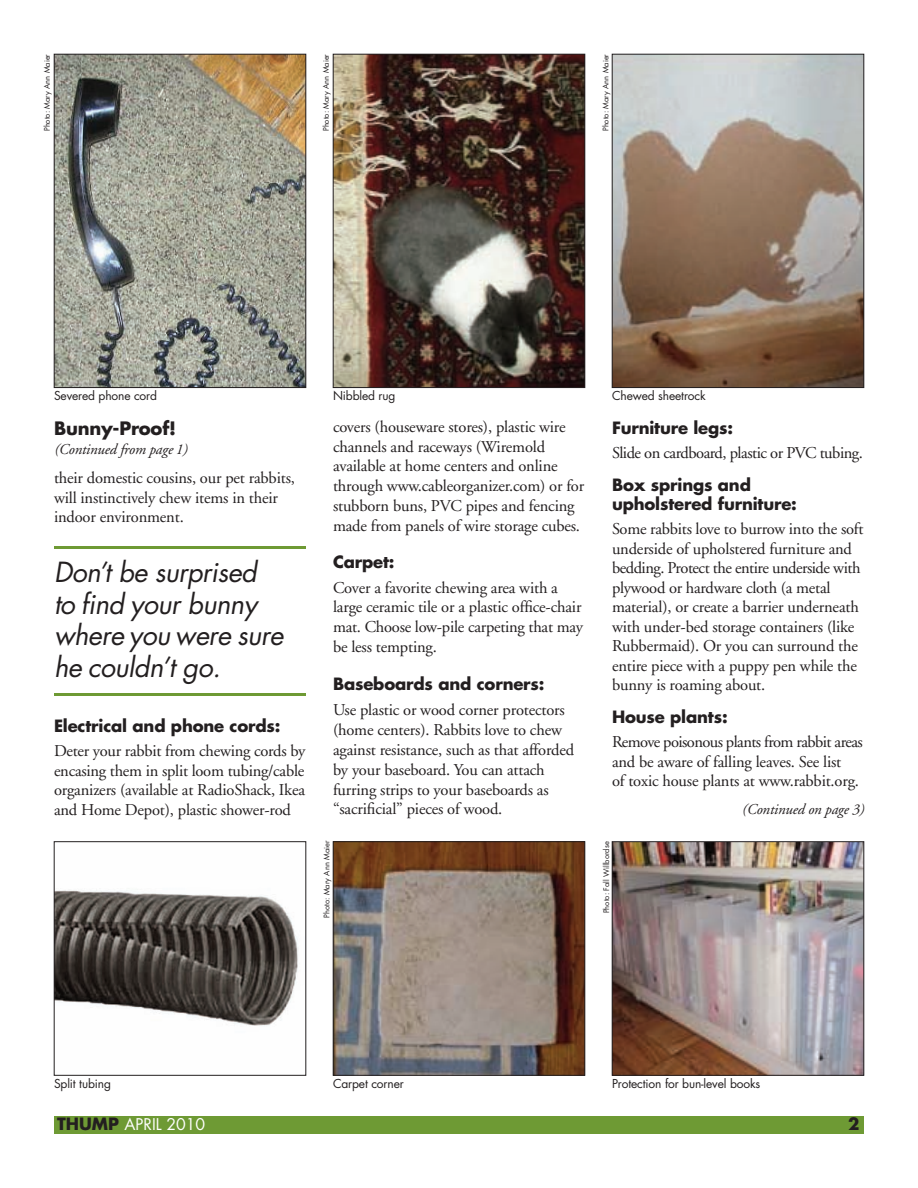
<style>
.page{position:relative;width:918px;height:1188px;background:#fff}
.page>*{position:absolute;margin:0;border:0;box-sizing:border-box;transform-origin:0 0}
.t1{font:italic 27px/31.5px "Futura";letter-spacing:-.015em;color:#231f20}
.t2{font:700 18px "Futura";letter-spacing:-.01em;color:#231f20}
.t3{font:16.5px/19.5px "Adobe Garamond";letter-spacing:-.01em;color:#231f20}
.t4{font:700 16.5px/19.5px "Futura";letter-spacing:-.01em;color:#231f20}
.t5{font:16.5px "Adobe Garamond";letter-spacing:-.03em;color:#231f20}
.t6{font:15.75px "Futura";color:#fff}
.t7{font:italic 15px "Adobe Garamond";letter-spacing:-.01em;color:#231f20}
.t8{font:12px "Futura";letter-spacing:-.01em;color:#231f20}
.t9{font:7.5px "Futura";color:#231f20}
.s1{font-weight:700;font-size:16.5px;color:#231f20}
</style>
<div class="page">
<div style="left:54px;top:1116px;width:810px;height:18px;background:#6e9a34"></div>
<img style="left:56px;top:56px;width:248px;height:330px">
<div style="left:54px;top:54px;width:252px;height:334px;border:1px solid #231f20"></div>
<img style="left:56px;top:890px;width:242px;height:136px">
<div style="left:54px;top:842px;width:252px;height:234px;border:1px solid #231f20"></div>
<img style="left:335px;top:844px;width:248px;height:229px">
<div style="left:333px;top:842px;width:252px;height:233px;border:1px solid #231f20"></div>
<img style="left:614px;top:844px;width:248px;height:230px">
<div style="left:612px;top:842px;width:252px;height:234px;border:1px solid #231f20"></div>
<img style="left:335px;top:56px;width:248px;height:330px">
<div style="left:333px;top:54px;width:252px;height:334px;border:1px solid #231f20"></div>
<img style="left:614px;top:56px;width:248px;height:330px">
<div style="left:612px;top:54px;width:252px;height:334px;border:1px solid #231f20"></div>
<hr style="left:54px;top:546px;width:252px;height:3px;background:#6e9a34">
<hr style="left:54px;top:693px;width:252px;height:3px;background:#6e9a34">
<p class="t9" style="left:44px;top:131px;width:79px;rotate:-90deg">Photo: Mary Ann Maier</p>
<p class="t9" style="left:323px;top:131px;width:79px;rotate:-90deg">Photo: Mary Ann Maier</p>
<p class="t9" style="left:602px;top:131px;width:79px;rotate:-90deg">Photo: Mary Ann Maier</p>
<p class="t8" style="left:54px;top:390px;width:105px">Severed phone cord</p>
<p class="t8" style="left:333px;top:390px;width:64px">Nibbled rug</p>
<p class="t8" style="left:612px;top:390px;width:95px">Chewed sheetrock</p>
<p class="t3" style="left:333px;top:418px;width:253px">covers (houseware stores), plastic wire channels and raceways (Wiremold available at home centers and online through www.cableorganizer.com) or for stubborn buns, PVC pipes and fencing made from panels of wire storage cubes.</p>
<p class="t4" style="left:333px;top:554px;width:63px">Carpet:</p>
<p class="t3" style="left:333px;top:579px;width:252px">Cover a favorite chewing area with a large ceramic tile or a plastic office-chair mat. Choose low-pile carpeting that may be less tempting.</p>
<p class="t4" style="left:333px;top:675px;width:213px">Baseboards and corners:</p>
<p class="t3" style="left:333px;top:702px;width:243px">Use plastic or wood corner protectors (home centers). Rabbits love to chew against resistance, such as that afforded by your baseboard. You can attach furring strips to your baseboards as “sacrificial” pieces of wood.</p>
<p class="t2" style="left:54px;top:420px;width:124px">Bunny-Proof!</p>
<p class="t7" style="left:54px;top:444px;width:135px">(Continued from page 1)</p>
<p class="t4" style="left:612px;top:419px;width:123px">Furniture legs:</p>
<p class="t5" style="left:612px;top:446px;width:252px">Slide on cardboard, plastic or PVC tubing.</p>
<p class="t4" style="left:612px;top:476px;width:186px">Box springs and upholstered furniture:</p>
<p class="t3" style="left:612px;top:521px;width:253px">Some rabbits love to burrow into the soft underside of upholstered furniture and bedding. Protect the entire underside with plywood or hardware cloth (a metal material), or create a barrier underneath with under-bed storage containers (like Rubbermaid). Or you can surround the entire piece with a puppy pen while the bunny is roaming about.</p>
<p class="t4" style="left:612px;top:709px;width:117px">House plants:</p>
<p class="t3" style="left:612px;top:734px;width:252px">Remove poisonous plants from rabbit areas and be aware of falling leaves. See list<br>of toxic house plants at www.rabbit.org.</p>
<p class="t3" style="left:54px;top:470px;width:242px">their domestic cousins, our pet rabbits, will instinctively chew items in their indoor environment.</p>
<h1 class="t1" style="left:54px;top:559px;width:231px">Don’t be surprised to find your bunny where you were sure he couldn’t go.</h1>
<p class="t4" style="left:54px;top:718px;width:228px">Electrical and phone cords:</p>
<p class="t3" style="left:54px;top:743px;width:253px;text-align:justify">Deter your rabbit from chewing cords by encasing them in split loom tubing/cable organizers (available at RadioShack, Ikea and Home Depot), plastic shower-rod</p>
<p class="t7" style="left:742px;top:803px;width:124px">(Continued on page 3)</p>
<p class="t9" style="left:323px;top:918px;width:79px;rotate:-90deg">Photo: Mary Ann Maier</p>
<p class="t9" style="left:603px;top:913px;width:73px;rotate:-90deg">Photo: Fall Willbordse</p>
<p class="t8" style="left:54px;top:1079px;width:59px">Split tubing</p>
<p class="t8" style="left:333px;top:1079px;width:72px">Carpet corner</p>
<p class="t8" style="left:612px;top:1079px;width:150px">Protection for bun-level books</p>
<p class="t6" style="left:57px;top:1117px;width:150px"><span class="s1">THUMP</span> APRIL 2010</p>
<p class="t4" style="left:848px;top:1116px;width:13px">2</p>
</div>
